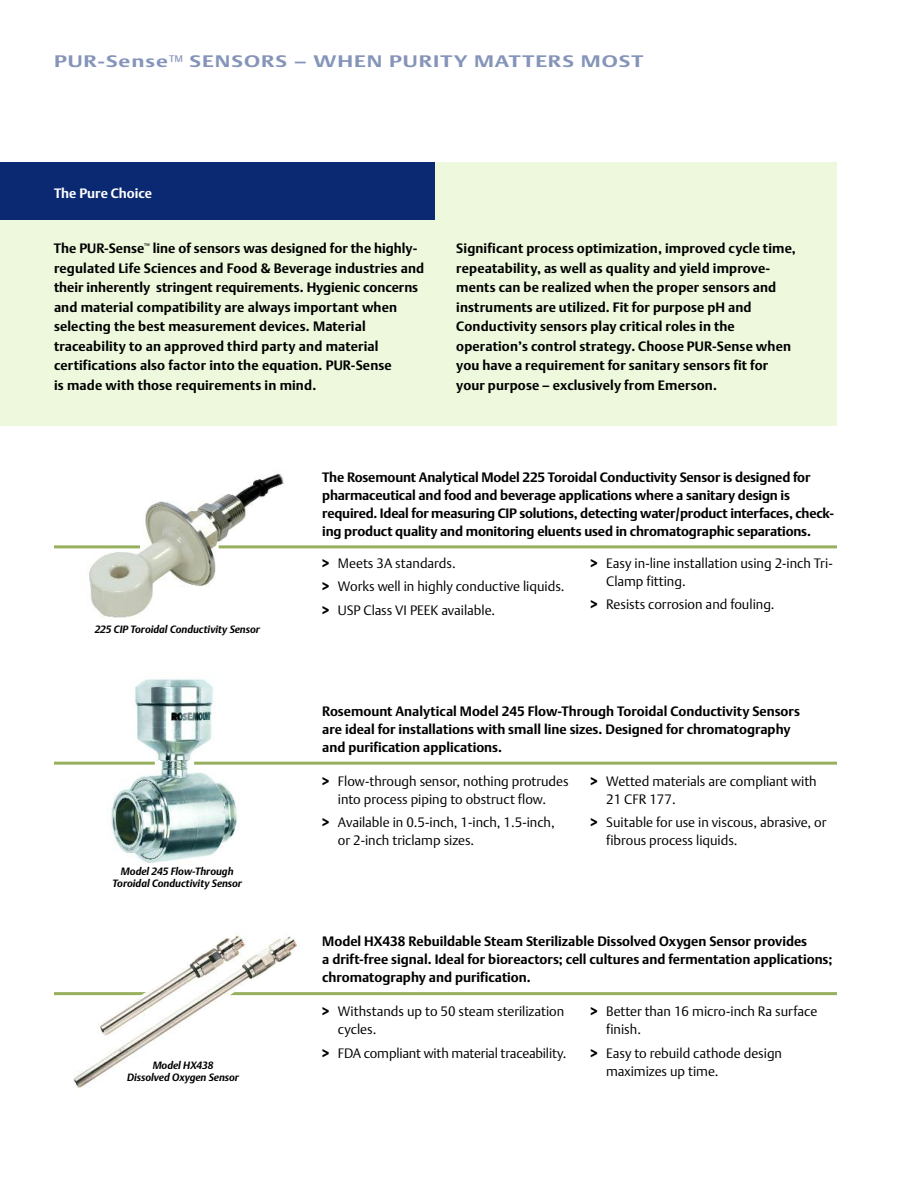
<style>
.page{position:relative;width:918px;height:1188px;background:#fff}
.page>*{position:absolute;margin:0;border:0;box-sizing:border-box;transform-origin:0 0}
.t1{font:700 16.5px "DTL Argo T";letter-spacing:.045em;color:#8594b9;scale:1.34 1}
.t2{font:700 13.5px/19.5px "DTL Argo T";color:#000}
.t3{font:13.5px/18px "DTL Argo T Light";color:#000}
.t4{font:700 13.5px "DTL Argo T";color:#fff}
.t5{font:italic 700 10.5px/12px "DTL Argo T";color:#000;text-align:center}
.s1{font-weight:400}
.s2{font-family:"DTL Argo T";font-weight:700}
</style>
<div class="page">
<hr style="left:54px;top:762px;width:783px;height:3px;background:#96b05e">
<hr style="left:54px;top:545px;width:783px;height:3px;background:#96b05e">
<div style="left:0;top:162px;width:837px;height:263px;background:#edf8dd"></div>
<div style="left:0;top:162px;width:435px;height:57px;background:#0a2972"></div>
<img style="left:57px;top:473px;width:228px;height:145px">
<img style="left:108px;top:679px;width:133px;height:184px">
<hr style="left:54px;top:992px;width:783px;height:3px;background:#96b05e">
<img style="left:56px;top:934px;width:250px;height:154px">
<p class="t1" style="left:54px;top:51px;width:441px">PUR-Sense<span class="s1">™</span> SENSORS – WHEN PURITY MATTERS MOST</p>
<p class="t4" style="left:54px;top:185px;width:100px">The Pure Choice</p>
<p class="t2" style="left:54px;top:239px;width:372px">The PUR-Sense<sup>™</sup> line of sensors was designed for the highly&shy;regulated Life Sciences and Food &amp; Beverage industries and their inherently stringent requirements. Hygienic concerns and material compatibility are always important when selecting the best measurement devices. Material traceability to an approved third party and material certifications also factor into the equation. PUR-Sense<br>is made with those requirements in mind.</p>
<p class="t2" style="left:456px;top:239px;width:341px">Significant process optimization, improved cycle time, repeatability, as well as quality and yield improve&shy;ments can be realized when the proper sensors and instruments are utilized. Fit for purpose pH and Conductivity sensors play critical roles in the operation’s control strategy. Choose PUR-Sense when you have a requirement for sanitary sensors fit for your purpose – exclusively from Emerson.</p>
<p class="t2" style="left:322px;top:468px;width:513px;line-height:18px">The Rosemount Analytical Model 225 Toroidal Conductivity Sensor is designed for pharmaceutical and food and beverage applications where a sanitary design is required. Ideal for measuring CIP solutions, detecting water/product interfaces, check&shy;ing product quality and monitoring eluents used in chromatographic separations.</p>
<p class="t5" style="left:95px;top:623px;width:167px">225 CIP Toroidal Conductivity Sensor</p>
<p class="t5" style="left:113px;top:866px;width:131px">Model 245 Flow-Through<br>Toroidal Conductivity Sensor</p>
<p class="t5" style="left:127px;top:1059px;width:113px">Model HX438<br>Dissolved Oxygen Sensor</p>
<p class="t3" style="left:322px;top:552px;width:244px;line-height:23.4px"><span class="s2">&gt;</span> Meets 3A standards.<br><span class="s2">&gt;</span> Works well in highly conductive liquids. <span class="s2">&gt;</span> USP Class VI PEEK available.</p>
<p class="t3" style="left:606px;top:554px;width:228px;text-indent:-16px"><span class="s2">&gt;</span> Easy in-line installation using 2-inch Tri-<br>Clamp fitting.</p>
<p class="t3" style="left:590px;top:596px;width:186px"><span class="s2">&gt;</span> Resists corrosion and fouling.</p>
<p class="t2" style="left:322px;top:702px;width:479px;line-height:18px">Rosemount Analytical Model 245 Flow-Through Toroidal Conductivity Sensors are ideal for installations with small line sizes. Designed for chromatography and purification applications.</p>
<p class="t3" style="left:322px;top:772px;width:248px;text-align:center"><span class="s2">&gt;</span> Flow-through sensor, nothing protrudes into process piping to obstruct flow.</p>
<p class="t3" style="left:338px;top:813px;width:218px;text-indent:-16px"><span class="s2">&gt;</span> Available in 0.5-inch, 1-inch, 1.5-inch, or 2-inch triclamp sizes.</p>
<p class="t3" style="left:606px;top:772px;width:212px;text-indent:-16px"><span class="s2">&gt;</span> Wetted materials are compliant with<br>21 CFR 177.</p>
<p class="t3" style="left:606px;top:814px;width:222px;text-indent:-16px"><span class="s2">&gt;</span> Suitable for use in viscous, abrasive, or fibrous process liquids.</p>
<p class="t2" style="left:322px;top:933px;width:512px;line-height:18px">Model HX438 Rebuildable Steam Sterilizable Dissolved Oxygen Sensor provides<br>a drift-free signal. Ideal for bioreactors; cell cultures and fermentation applications; chromatography and purification.</p>
<p class="t3" style="left:338px;top:1003px;width:228px;text-indent:-16px"><span class="s2">&gt;</span> Withstands up to 50 steam sterilization cycles.</p>
<p class="t3" style="left:322px;top:1044px;width:246px"><span class="s2">&gt;</span> FDA compliant with material traceability.</p>
<p class="t3" style="left:606px;top:1003px;width:213px;text-indent:-16px"><span class="s2">&gt;</span> Better than 16 micro-inch Ra surface finish.</p>
<p class="t3" style="left:606px;top:1044px;width:177px;text-indent:-16px"><span class="s2">&gt;</span> Easy to rebuild cathode design maximizes up time.</p>
</div>
